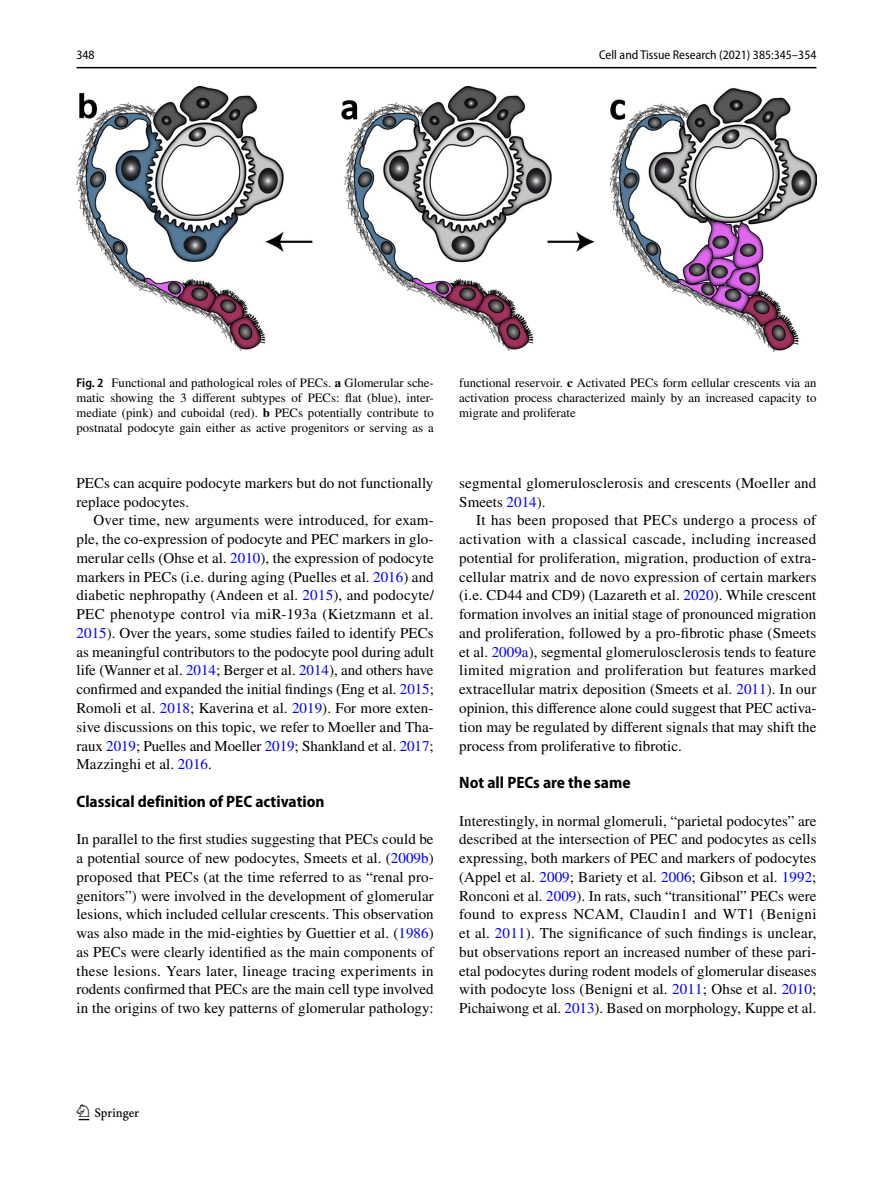
<style>
.page{position:relative;width:893px;height:1187px;background:#fff}
.page>*{position:absolute;margin:0;border:0;box-sizing:border-box;transform-origin:0 0}
.t1{font:22.5px "Springnew Regular 2";color:#000}
.t2{font:700 semi-condensed 16.5px "Myriad Pro";color:#000}
.t3{font:15px/18.8px "STIX";letter-spacing:.005em;color:#000;text-align:justify}
.t4{font:12.75px/15px "STIX";color:#000;text-align:justify}
.t5{font:semi-condensed 12.75px "Myriad Pro";color:#000}
.s1{font-family:"Myriad Pro";font-weight:600;font-stretch:semi-condensed}
.s2{font-weight:700}
.s3{color:#00f}
</style>
<div class="page">
<hr style="left:77px;top:67px;width:739px;height:1px;background:#000">
<img style="left:77px;top:87px;width:739px;height:265px">
<p class="t5" style="left:77px;top:48px;width:20px">348</p>
<p class="t5" style="left:599px;top:48px;width:219px">Cell and Tissue Research (2021) 385:345–354</p>
<p class="t4" style="left:77px;top:376px;width:359px"><span class="s1">Fig. 2</span> Functional and pathological roles of PECs. <span class="s2">a</span> Glomerular sche&shy;matic showing the 3 different subtypes of PECs: flat (blue), inter&shy;mediate (pink) and cuboidal (red). <span class="s2">b</span> PECs potentially contribute to postnatal podocyte gain either as active progenitors or serving as a</p>
<p class="t4" style="left:459px;top:376px;width:359px">functional reservoir. <span class="s2">c</span> Activated PECs form cellular crescents via an activation process characterized mainly by an increased capacity to migrate and proliferate</p>
<p class="t3" style="left:77px;top:474px;width:358px">PECs can acquire podocyte markers but do not functionally replace podocytes.</p>
<p class="t3" style="left:77px;top:512px;width:359px;text-indent:17px">Over time, new arguments were introduced, for exam&shy;ple, the co-expression of podocyte and PEC markers in glo&shy;merular cells (Ohse et al. <span class="s3">2010</span>), the expression of podocyte markers in PECs (i.e. during aging (Puelles et al. <span class="s3">2016</span>) and diabetic nephropathy (Andeen et al. <span class="s3">2015</span>), and podocyte/ PEC phenotype control via miR-193a (Kietzmann et al.<br><span class="s3">2015</span>). Over the years, some studies failed to identify PECs as meaningful contributors to the podocyte pool during adult life (Wanner et al. <span class="s3">2014</span>; Berger et al. <span class="s3">2014</span>), and others have confirmed and expanded the initial findings (Eng et al. <span class="s3">2015</span>; Romoli et al. <span class="s3">2018</span>; Kaverina et al. <span class="s3">2019</span>). For more exten&shy;sive discussions on this topic, we refer to Moeller and Tha&shy;raux <span class="s3">2019</span>; Puelles and Moeller <span class="s3">2019</span>; Shankland et al. <span class="s3">2017</span>; Mazzinghi et al. <span class="s3">2016</span>.</p>
<p class="t2" style="left:77px;top:792px;width:249px">Classical definition of PEC activation</p>
<p class="t3" style="left:77px;top:830px;width:359px">In parallel to the first studies suggesting that PECs could be a potential source of new podocytes, Smeets et al. (<span class="s3">2009b</span>) proposed that PECs (at the time referred to as “renal pro&shy;genitors”) were involved in the development of glomerular lesions, which included cellular crescents. This observation was also made in the mid-eighties by Guettier et al. (<span class="s3">1986</span>) as PECs were clearly identified as the main components of these lesions. Years later, lineage tracing experiments in rodents confirmed that PECs are the main cell type involved in the origins of two key patterns of glomerular pathology:</p>
<p class="t3" style="left:459px;top:474px;width:359px">segmental glomerulosclerosis and crescents (Moeller and<br>Smeets <span class="s3">2014</span>).</p>
<p class="t3" style="left:459px;top:512px;width:359px;text-indent:17px">It has been proposed that PECs undergo a process of activation with a classical cascade, including increased potential for proliferation, migration, production of extra&shy;cellular matrix and de novo expression of certain markers (i.e. CD44 and CD9) (Lazareth et al. <span class="s3">2020</span>). While crescent formation involves an initial stage of pronounced migration and proliferation, followed by a pro-fibrotic phase (Smeets et al. <span class="s3">2009a</span>), segmental glomerulosclerosis tends to feature limited migration and proliferation but features marked extracellular matrix deposition (Smeets et al. <span class="s3">2011</span>). In our opinion, this difference alone could suggest that PEC activa&shy;tion may be regulated by different signals that may shift the process from proliferative to fibrotic.</p>
<p class="t2" style="left:459px;top:773px;width:173px">Not all PECs are the same</p>
<p class="t3" style="left:459px;top:812px;width:359px">Interestingly, in normal glomeruli, “parietal podocytes” are described at the intersection of PEC and podocytes as cells expressing, both markers of PEC and markers of podocytes (Appel et al. <span class="s3">2009</span>; Bariety et al. <span class="s3">2006</span>; Gibson et al. <span class="s3">1992</span>; Ronconi et al. <span class="s3">2009</span>). In rats, such “transitional” PECs were found to express NCAM, Claudin1 and WT1 (Benigni et al. <span class="s3">2011</span>). The significance of such findings is unclear, but observations report an increased number of these pari&shy;etal podocytes during rodent models of glomerular diseases with podocyte loss (Benigni et al. <span class="s3">2011</span>; Ohse et al. <span class="s3">2010</span>; Pichaiwong et al. <span class="s3">2013</span>). Based on morphology, Kuppe et al.</p>
<h1 class="t1" style="left:79px;top:1104px;width:62px">1 3</h1>
</div>
